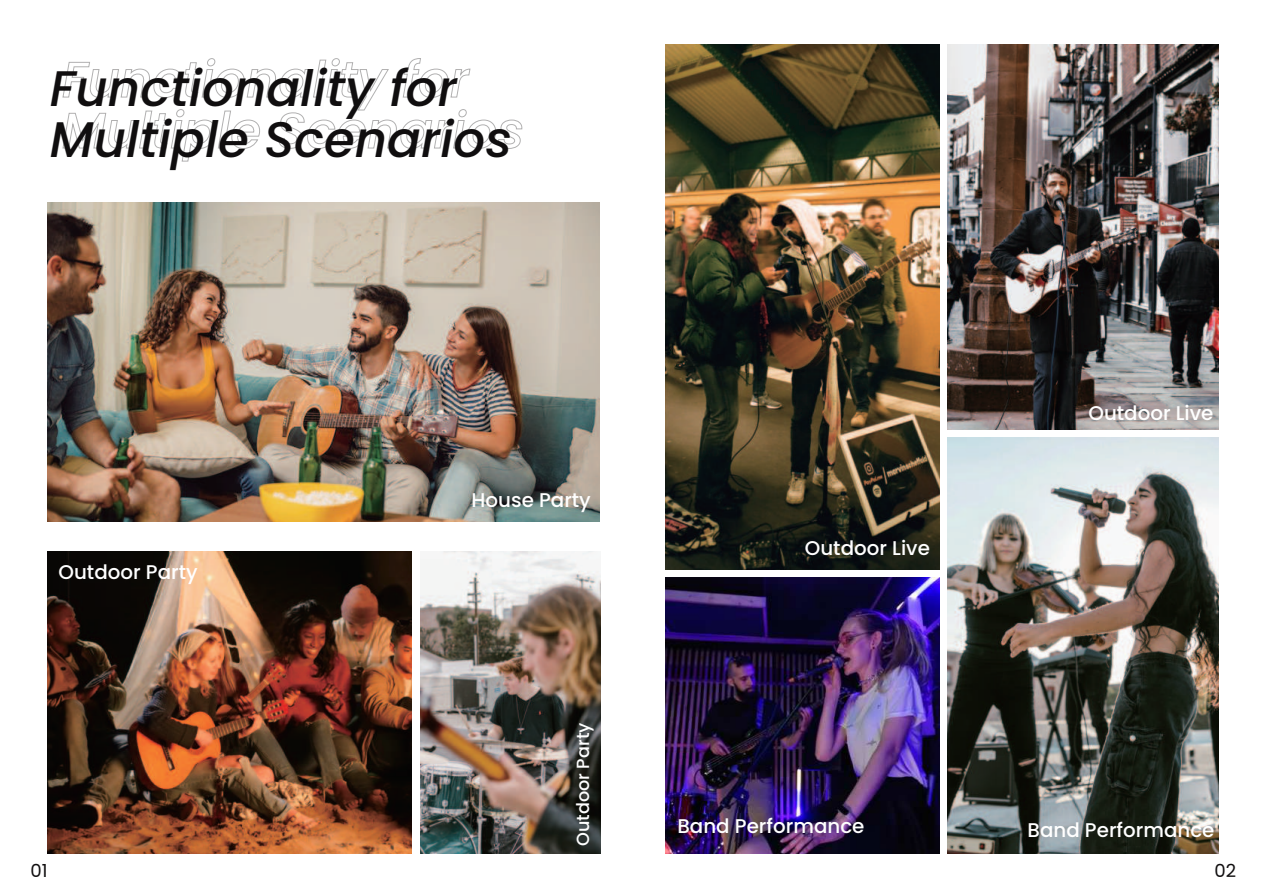
<style>
.page{position:relative;width:1265px;height:895px;background:#fff}
.page>*{position:absolute;margin:0;border:0;box-sizing:border-box;transform-origin:0 0}
.t1{font:italic 500 49.95px/51px "Poppins";color:#100e0f}
.t2{font:500 19.8px "Poppins";color:#fff}
.t3{font:18px "Poppins";color:#100e0f}
.t4{font:500 17.55px "Poppins";color:#fff}
</style>
<div class="page">
<svg style="left:63px;top:58px;width:459px;height:103px"></svg>
<img style="left:47px;top:202px;width:552px;height:319px">
<img style="left:665px;top:45px;width:274px;height:524px">
<img style="left:947px;top:45px;width:271px;height:384px">
<img style="left:47px;top:551px;width:365px;height:302px">
<img style="left:421px;top:551px;width:179px;height:302px">
<img style="left:947px;top:437px;width:271px;height:416px">
<img style="left:665px;top:577px;width:274px;height:276px">
<h1 class="t1" style="left:50px;top:68px;width:464px">Functionality for<br>Multiple Scenarios</h1>
<p class="t2" style="left:59px;top:564px;width:141px">Outdoor Party</p>
<p class="t2" style="left:471px;top:491px;width:121px">House Party</p>
<p class="t4" style="left:575px;top:846px;width:125px;rotate:-90deg">Outdoor Party</p>
<p class="t2" style="left:804px;top:539px;width:126px">Outdoor Live</p>
<p class="t2" style="left:1088px;top:405px;width:126px">Outdoor Live</p>
<p class="t2" style="left:677px;top:818px;width:188px">Band Performance</p>
<p class="t2" style="left:1027px;top:821px;width:188px">Band Performance</p>
<p class="t3" style="left:30px;top:860px;width:19px">01</p>
<p class="t3" style="left:1214px;top:860px;width:23px">02</p>
</div>
